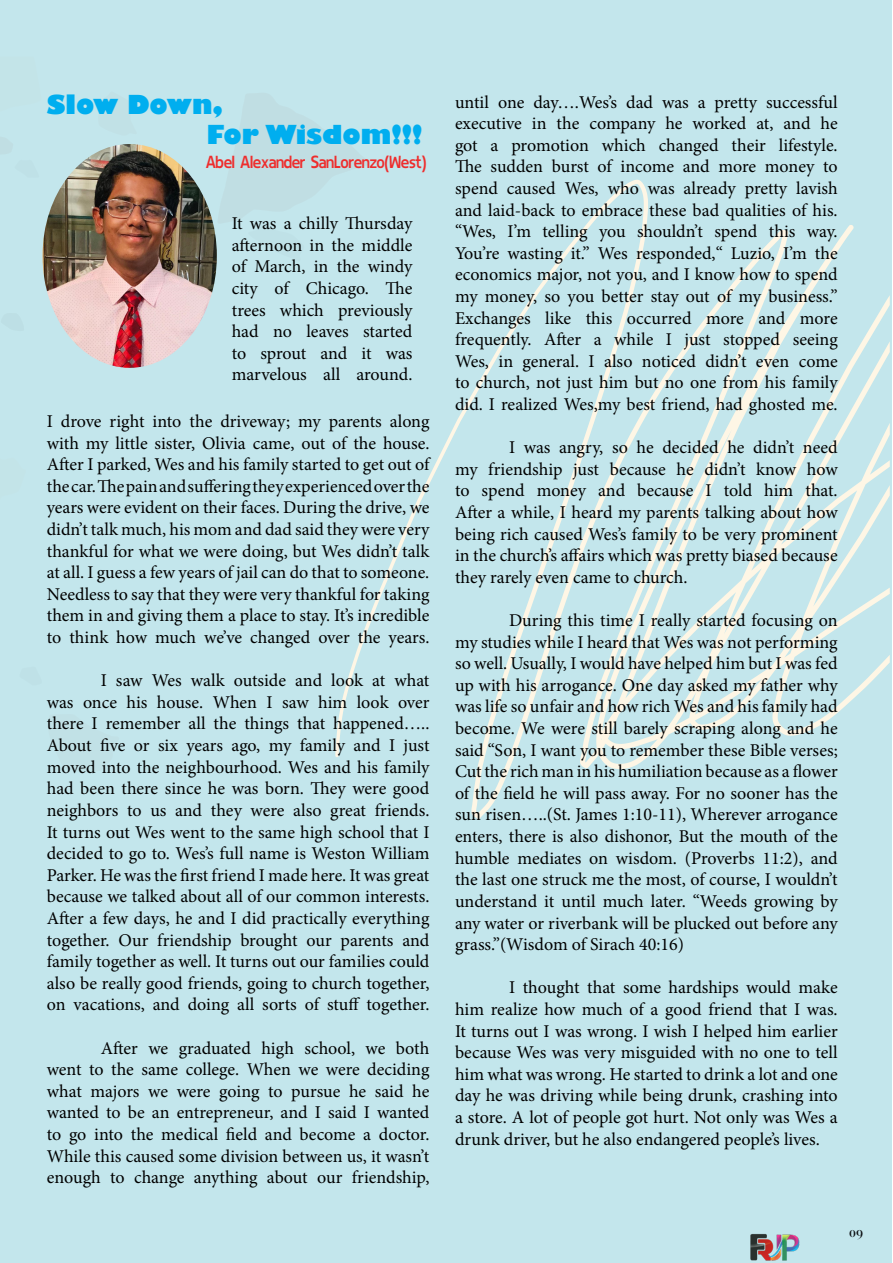
<style>
.page{position:relative;width:893px;height:1263px;background:#fff}
.page>*{position:absolute;margin:0;border:0;box-sizing:border-box;transform-origin:0 0}
.Body_-_Justified{font:800 25.5px "Gill Sans";color:#00aeef}
.Body_-_Justified-2{font:19.5px "Keraleeyam";color:#ee2d2d}
.Body_-_Justified-3{font:18px/21.6px "Minion Pro";letter-spacing:-.005em;color:#000;text-align:justify}
.t1{font:500 13.5px "Operetta 12";color:#0b0e11}
</style>
<div class="page">
<div style="left:0;top:0;width:892px;height:1263px;background:#c3e6ec"></div>
<svg style="left:335px;top:180px;width:555px;height:639px"></svg>
<img style="left:750px;top:1234px;width:49px;height:27px">
<svg style="left:335px;top:180px;width:34px;height:81px"></svg>
<img style="left:43px;top:144px;width:174px;height:224px">
<p class="Body_-_Justified" style="left:47px;top:88px;width:178px">Slow Down,</p>
<p class="Body_-_Justified" style="left:207px;top:119px;width:217px">For Wisdom!!!</p>
<p class="Body_-_Justified-2" style="left:205px;top:153px;width:222px">Abel Alexander SanLorenzo(West)</p>
<p class="Body_-_Justified-3" style="left:232px;top:213px;width:182px">It was a chilly Thursday afternoon in the middle of March, in the windy city of Chicago. The trees which previously had no leaves started to sprout and it was marvelous all around.</p>
<p class="Body_-_Justified-3" style="left:47px;top:411px;width:384px">I drove right into the driveway; my parents along with my little sister, Olivia came, out of the house.</p>
<p class="Body_-_Justified-3" style="left:47px;top:454px;width:384px">After I parked, Wes and his family started to get out of the car. The pain and suffering they experienced over the years were evident on their faces. During the drive, we didn’t talk much, his mom and dad said they were very thankful for what we were doing, but Wes didn’t talk at all. I guess a few years of jail can do that to someone.<br>Needless to say that they were very thankful for taking them in and giving them a place to stay. It’s incredible to think how much we’ve changed over the years.</p>
<p class="Body_-_Justified-3" style="left:47px;top:670px;width:384px;text-indent:54px">I saw Wes walk outside and look at what was once his house. When I saw him look over there I remember all the things that happened…..</p>
<p class="Body_-_Justified-3" style="left:47px;top:735px;width:384px">About five or six years ago, my family and I just moved into the neighbourhood. Wes and his family had been there since he was born. They were good neighbors to us and they were also great friends.</p>
<p class="Body_-_Justified-3" style="left:47px;top:821px;width:384px">It turns out Wes went to the same high school that I decided to go to. Wes’s full name is Weston William Parker. He was the first friend I made here. It was great because we talked about all of our common interests.<br>After a few days, he and I did practically everything together. Our friendship brought our parents and family together as well. It turns out our families could also be really good friends, going to church together, on vacations, and doing all sorts of stuff together.</p>
<p class="Body_-_Justified-3" style="left:47px;top:1037px;width:384px;text-indent:54px">After we graduated high school, we both went to the same college. When we were deciding what majors we were going to pursue he said he wanted to be an entrepreneur, and I said I wanted to go into the medical field and become a doctor.</p>
<p class="Body_-_Justified-3" style="left:47px;top:1145px;width:384px">While this caused some division between us, it wasn’t enough to change anything about our friendship,</p>
<p class="Body_-_Justified-3" style="left:455px;top:91px;width:384px">until one day….Wes’s dad was a pretty successful executive in the company he worked at, and he got a promotion which changed their lifestyle.<br>The sudden burst of income and more money to spend caused Wes, who was already pretty lavish and laid-back to embrace these bad qualities of his.</p>
<p class="Body_-_Justified-3" style="left:455px;top:221px;width:384px">“Wes, I’m telling you shouldn’t spend this way.<br>You’re wasting it.” Wes responded,“ Luzio, I’m the economics major, not you, and I know how to spend my money, so you better stay out of my business.”</p>
<p class="Body_-_Justified-3" style="left:455px;top:307px;width:384px">Exchanges like this occurred more and more frequently. After a while I just stopped seeing Wes, in general. I also noticed didn’t even come to church, not just him but no one from his family did. I realized Wes,my best friend, had ghosted me.</p>
<p class="Body_-_Justified-3" style="left:455px;top:437px;width:384px;text-indent:54px">I was angry, so he decided he didn’t need my friendship just because he didn’t know how to spend money and because I told him that.</p>
<p class="Body_-_Justified-3" style="left:455px;top:502px;width:384px">After a while, I heard my parents talking about how being rich caused Wes’s family to be very prominent in the church’s affairs which was pretty biased because they rarely even came to church.</p>
<p class="Body_-_Justified-3" style="left:455px;top:610px;width:384px;text-indent:54px">During this time I really started focusing on my studies while I heard that Wes was not performing so well. Usually, I would have helped him but I was fed up with his arrogance. One day asked my father why was life so unfair and how rich Wes and his family had become. We were still barely scraping along and he said “Son, I want you to remember these Bible verses; Cut the rich man in his humiliation because as a flower of the field he will pass away. For no sooner has the sun risen…..(St. James 1:10-11), Wherever arrogance enters, there is also dishonor, But the mouth of the humble mediates on wisdom. (Proverbs 11:2), and the last one struck me the most, of course, I wouldn’t understand it until much later. “Weeds growing by any water or riverbank will be plucked out before any grass.”(Wisdom of Sirach 40:16)</p>
<p class="Body_-_Justified-3" style="left:455px;top:977px;width:384px;text-indent:54px">I thought that some hardships would make him realize how much of a good friend that I was.<br>It turns out I was wrong. I wish I helped him earlier because Wes was very misguided with no one to tell him what was wrong. He started to drink a lot and one day he was driving while being drunk, crashing into a store. A lot of people got hurt. Not only was Wes a drunk driver, but he also endangered people’s lives.</p>
<p class="t1" style="left:849px;top:1224px;width:15px">09</p>
</div>
